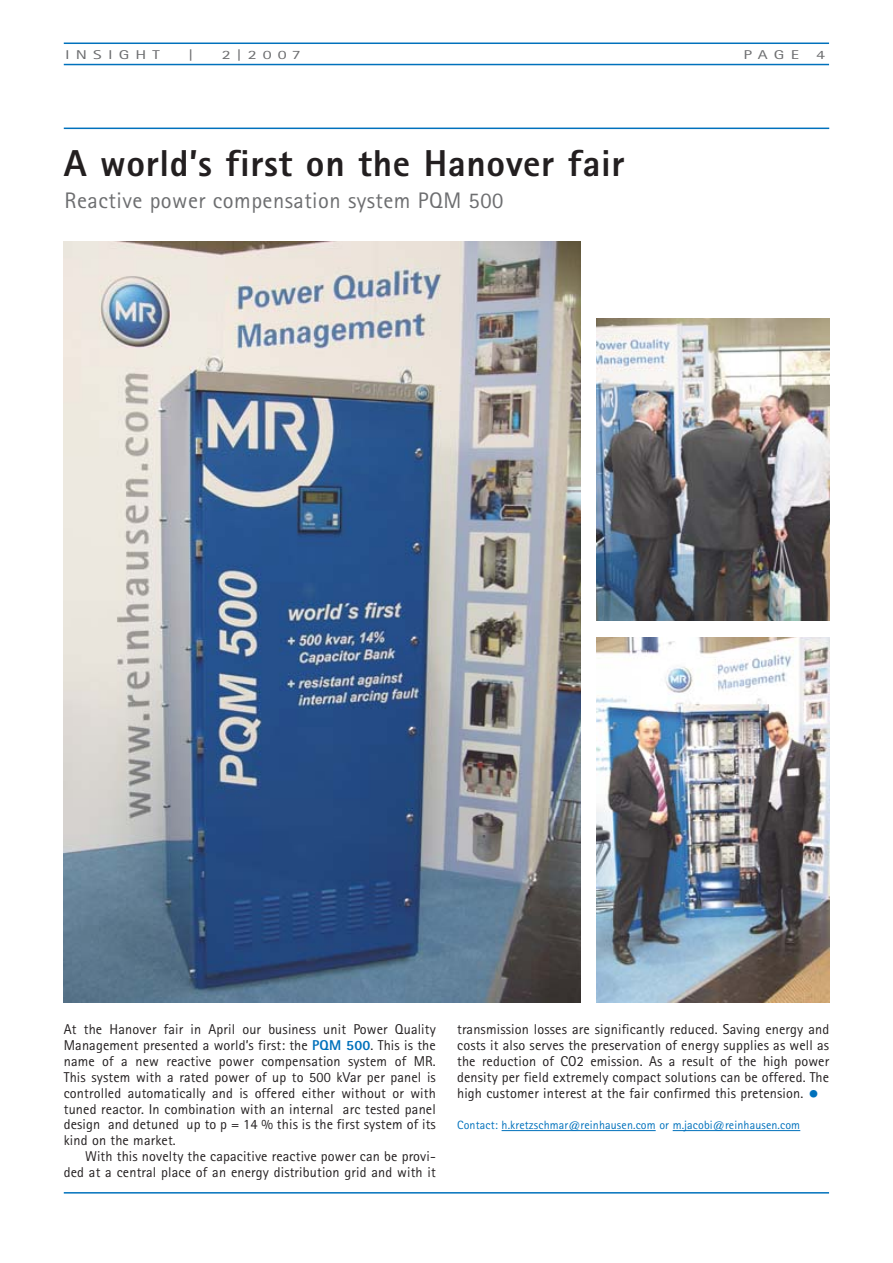
<style>
.page{position:relative;width:893px;height:1263px;background:#fff}
.page>*{position:absolute;margin:0;border:0;box-sizing:border-box;transform-origin:0 0}
.t1{font:800 37.5px "Rotis Sans Serif";letter-spacing:.015em;color:#231f20}
.t2{font:22.5px "Rotis Sans Serif";letter-spacing:.02em;color:#6d6e70}
.t3{font:14.25px/15.9px "Rotis Sans Serif";letter-spacing:.01em;color:#231f20;text-align:justify}
.t4{font:12.75px "Rotis Sans Serif";letter-spacing:.345em;color:#6d6e70;scale:1.4 1}
.t5{font:12px "Rotis Sans Serif";letter-spacing:.01em;color:#0071bc}
.s1{font-weight:800;color:#0071bc}
.s2{font-weight:800;font-size:21px;color:#0071bc}
</style>
<div class="page">
<hr style="left:64px;top:43px;width:765px;height:1px;background:#0071bc">
<hr style="left:64px;top:64px;width:765px;height:1px;background:#0071bc">
<hr style="left:64px;top:1192px;width:765px;height:1px;background:#0071bc">
<hr style="left:64px;top:128px;width:765px;height:1px;background:#0071bc">
<hr style="left:502px;top:1130px;width:154px;height:1px;background:#0071bc">
<hr style="left:673px;top:1130px;width:127px;height:1px;background:#0071bc">
<img style="left:64px;top:242px;width:516px;height:760px">
<img style="left:596px;top:319px;width:233px;height:302px">
<img style="left:596px;top:638px;width:233px;height:364px">
<p class="t4" style="left:65px;top:50px;width:69px">INSIGHT</p>
<p class="t4" style="left:189px;top:50px;width:5px">|</p>
<p class="t4" style="left:222px;top:50px;width:58px">2|2007</p>
<p class="t4" style="left:743px;top:50px;width:41px">PAGE</p>
<p class="t4" style="left:816px;top:50px;width:8px">4</p>
<h1 class="t1" style="left:64px;top:150px;width:562px">A world’s first on the Hanover fair</h1>
<h2 class="t2" style="left:65px;top:193px;width:440px">Reactive power compensation system PQM 500</h2>
<p class="t3" style="left:64px;top:1022px;width:374px">At the Hanover fair in April our business unit Power Quality Management presented a world’s first: the <span class="s1">PQM 500</span>. This is the name of a new reactive power compensation system of MR.<br>This system with a rated power of up to 500 kVar per panel is controlled automatically and is offered either without or with tuned reactor. In combination with an internal arc tested panel design and detuned up to p = 14 % this is the first system of its kind on the market.</p>
<p class="t3" style="left:64px;top:1150px;width:374px;text-align:right">With this novelty the capacitive reactive power can be provi&shy;ded at a central place of an energy distribution grid and with it</p>
<p class="t3" style="left:457px;top:1022px;width:374px">transmission losses are significantly reduced. Saving energy and costs it also serves the preservation of energy supplies as well as the reduction of CO2 emission. As a result of the high power density per field extremely compact solutions can be offered. The high customer interest at the fair confirmed this pretension. <span class="s2">•</span></p>
<p class="t5" style="left:457px;top:1121px;width:345px">Contact: h.kretzschmar@reinhausen.com or m.jacobi@reinhausen.com</p>
</div>
